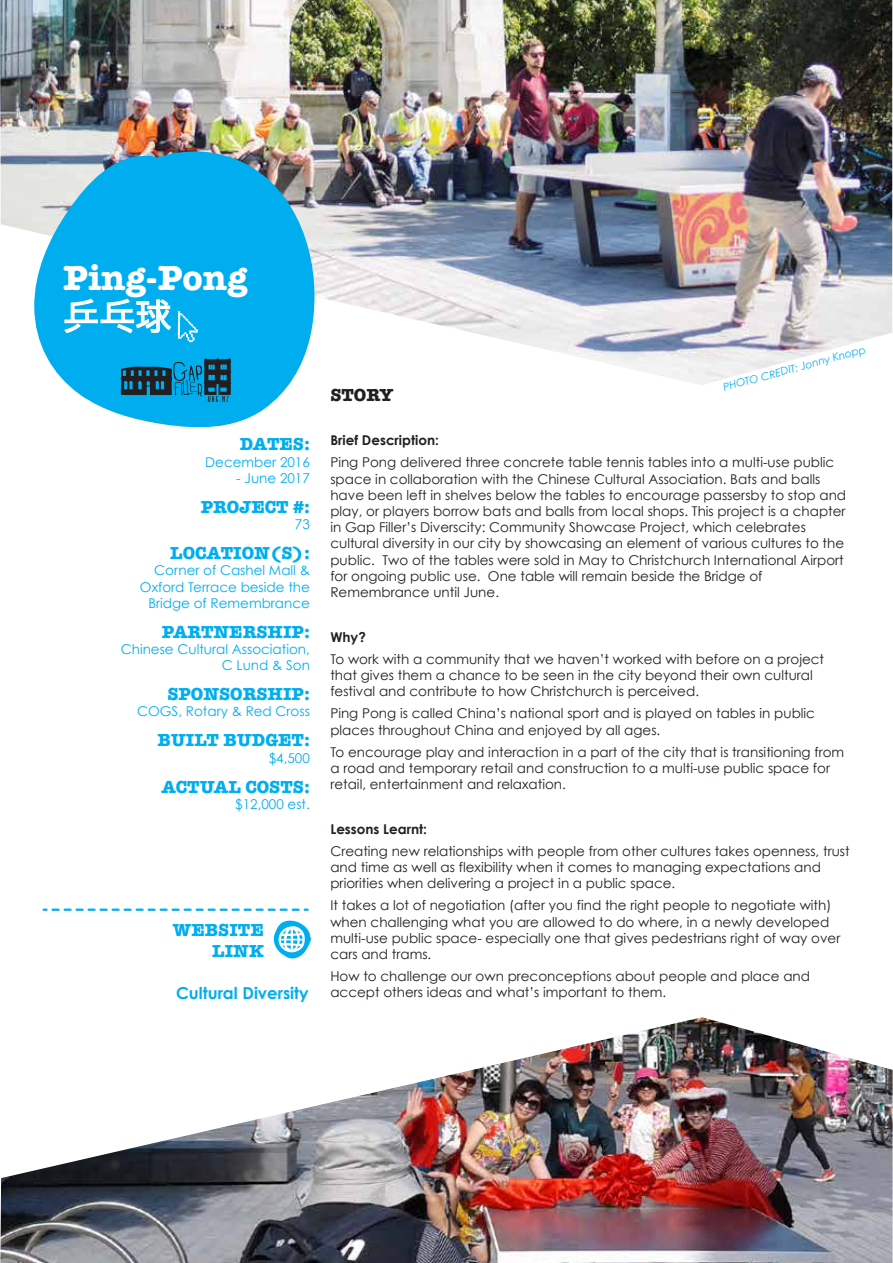
<style>
.page{position:relative;width:893px;height:1263px;background:#fff}
.page>*{position:absolute;margin:0;border:0;box-sizing:border-box;transform-origin:0 0}
.t1{font:700 36px "American Typewriter";color:#fff}
.t2{font:36px "Hiragino Sans GB W3";color:#fff}
.t3{font:700 18px/21.6px "American Typewriter";color:#00aeef;text-align:right}
.t4{font:700 18px "American Typewriter";color:#231f20}
.t5{font:700 16.5px "Century Gothic";color:#00aeef}
.t6{font:13.5px/16.2px "Century Gothic";color:#231f20}
.t7{font:13.5px/16.2px "Century Gothic";color:#00aeef;text-align:right}
.t8{font:700 13.5px "Century Gothic";color:#231f20}
.t9{font:italic 10.5px "Century Gothic";color:#00aeef}
</style>
<div class="page">
<img style="left:0;top:0;width:892px;height:385px">
<img style="left:0;top:1017px;width:893px;height:246px">
<svg style="left:34px;top:146px;width:288px;height:282px;background:#3cb9e7"></svg>
<svg style="left:121px;top:358px;width:110px;height:44px;background:#0f6d92"></svg>
<svg style="left:62px;top:290px;width:136px;height:52px;background:#30bdf1"></svg>
<svg style="left:53px;top:908px;width:255px;height:3px"></svg>
<svg style="left:273px;top:920px;width:38px;height:38px"></svg>
<h1 class="t1" style="left:63px;top:247px;width:186px">Ping-Pong</h1>
<h1 class="t2" style="left:63px;top:294px;width:110px">乒乓球</h1>
<h2 class="t3" style="left:240px;top:433px;width:72px">DATES:</h2>
<p class="t7" style="left:205px;top:453px;width:106px">December 2016</p>
<p class="t7" style="left:236px;top:470px;width:75px">- June 2017</p>
<h2 class="t3" style="left:201px;top:495px;width:111px">PROJECT #:</h2>
<p class="t7" style="left:295px;top:516px;width:16px">73</p>
<h2 class="t3" style="left:170px;top:541px;width:141px">LOCATION(S):</h2>
<p class="t7" style="left:140px;top:562px;width:171px">Corner of Cashel Mall &amp;<br>Oxford Terrace beside the<br>Bridge of Remembrance</p>
<h2 class="t3" style="left:162px;top:620px;width:150px">PARTNERSHIP:</h2>
<p class="t7" style="left:121px;top:641px;width:191px">Chinese Cultural Association,<br>C Lund &amp; Son</p>
<h2 class="t3" style="left:167px;top:682px;width:144px">SPONSORSHIP:</h2>
<p class="t7" style="left:137px;top:703px;width:174px">COGS, Rotary &amp; Red Cross</p>
<h2 class="t3" style="left:157px;top:729px;width:154px">BUILT BUDGET:</h2>
<p class="t7" style="left:269px;top:749px;width:43px">$4,500</p>
<h2 class="t3" style="left:162px;top:775px;width:150px">ACTUAL COSTS:</h2>
<p class="t7" style="left:235px;top:795px;width:76px">$12,000 est.</p>
<h2 class="t3" style="left:173px;top:918px;width:92px">WEBSITE<br>LINK</h2>
<p class="t5" style="left:176px;top:983px;width:134px">Cultural Diversity</p>
<p class="t9" style="left:722px;top:381px;width:148px;rotate:-15deg">PHOTO CREDIT: Jonny Knopp</p>
<h2 class="t4" style="left:330px;top:379px;width:65px">STORY</h2>
<p class="t8" style="left:330px;top:432px;width:110px">Brief Description:</p>
<p class="t6" style="left:330px;top:454px;width:517px">Ping Pong delivered three concrete table tennis tables into a multi-use public space in collaboration with the Chinese Cultural Association. Bats and balls have been left in shelves below the tables to encourage passersby to stop and play, or players borrow bats and balls from local shops. This project is a chapter in Gap Filler’s Diverscity: Community Showcase Project, which celebrates cultural diversity in our city by showcasing an element of various cultures to the public. Two of the tables were sold in May to Christchurch International Airport for ongoing public use. One table will remain beside the Bridge of Remembrance until June.</p>
<p class="t8" style="left:330px;top:628px;width:37px">Why?</p>
<p class="t6" style="left:330px;top:650px;width:495px">To work with a community that we haven’t worked with before on a project that gives them a chance to be seen in the city beyond their own cultural festival and contribute to how Christchurch is perceived.</p>
<p class="t6" style="left:330px;top:705px;width:486px">Ping Pong is called China’s national sport and is played on tables in public places throughout China and enjoyed by all ages.</p>
<p class="t6" style="left:330px;top:743px;width:515px">To encourage play and interaction in a part of the city that is transitioning from a road and temporary retail and construction to a multi-use public space for retail, entertainment and relaxation.</p>
<p class="t8" style="left:330px;top:820px;width:98px">Lessons Learnt:</p>
<p class="t6" style="left:330px;top:842px;width:521px">Creating new relationships with people from other cultures takes openness, trust and time as well as flexibility when it comes to managing expectations and priorities when delivering a project in a public space.</p>
<p class="t6" style="left:330px;top:897px;width:511px">It takes a lot of negotiation (after you find the right people to negotiate with) when challenging what you are allowed to do where, in a newly developed multi-use public space- especially one that gives pedestrians right of way over cars and trams.</p>
<p class="t6" style="left:330px;top:968px;width:481px">How to challenge our own preconceptions about people and place and accept others ideas and what’s important to them.</p>
</div>
